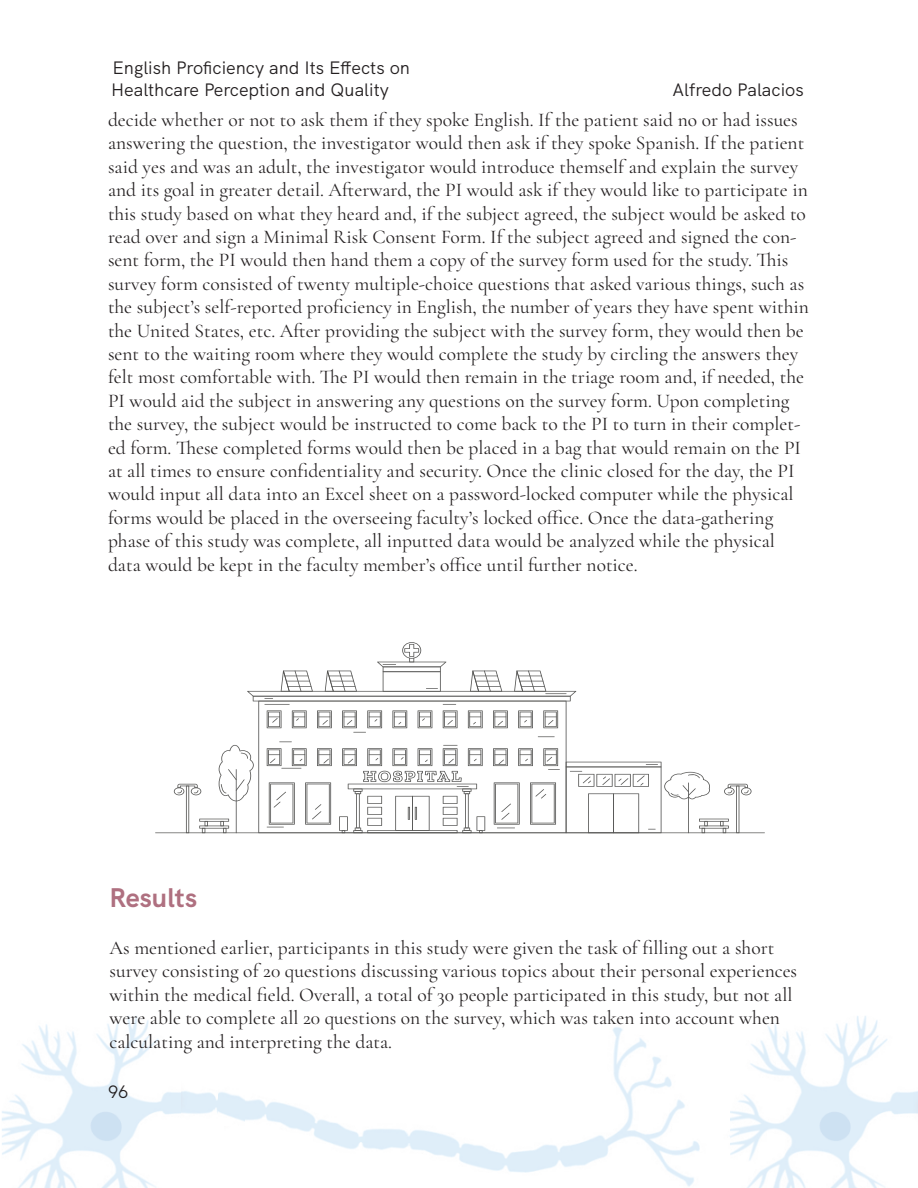
<style>
.page{position:relative;width:918px;height:1188px;background:#fff}
.page>*{position:absolute;margin:0;border:0;box-sizing:border-box;transform-origin:0 0}
.t1{font:700 27px "HK Grotesk";color:#af7080}
.t2{font:19.5px/23.4px "Cormorant Garamond";color:#231f20}
.t3{font:18px/21.6px "HK Grotesk";color:#231f20}
</style>
<div class="page">
<img style="left:2px;top:1016px;width:729px;height:172px">
<img style="left:731px;top:1016px;width:187px;height:172px">
<img style="left:182px;top:1016px;width:42px;height:119px">
<img style="left:218px;top:1016px;width:26px;height:110px">
<svg style="left:155px;top:642px;width:610px;height:191px"></svg>
<p class="t3" style="left:111px;top:56px;width:301px">English Proficiency and Its Effects on<br>Healthcare Perception and Quality</p>
<p class="t3" style="left:673px;top:77px;width:133px">Alfredo Palacios</p>
<p class="t2" style="left:108px;top:108px;width:702px">decide whether or not to ask them if they spoke English. If the patient said no or had issues answering the question, the investigator would then ask if they spoke Spanish. If the patient said yes and was an adult, the investigator would introduce themself and explain the survey and its goal in greater detail. Afterward, the PI would ask if they would like to participate in this study based on what they heard and, if the subject agreed, the subject would be asked to read over and sign a Minimal Risk Consent Form. If the subject agreed and signed the con&shy;sent form, the PI would then hand them a copy of the survey form used for the study. This survey form consisted of twenty multiple-choice questions that asked various things, such as the subject’s self-reported proficiency in English, the number of years they have spent within the United States, etc. After providing the subject with the survey form, they would then be sent to the waiting room where they would complete the study by circling the answers they felt most comfortable with. The PI would then remain in the triage room and, if needed, the PI would aid the subject in answering any questions on the survey form. Upon completing the survey, the subject would be instructed to come back to the PI to turn in their complet&shy;ed form. These completed forms would then be placed in a bag that would remain on the PI at all times to ensure confidentiality and security. Once the clinic closed for the day, the PI would input all data into an Excel sheet on a password-locked computer while the physical forms would be placed in the overseeing faculty’s locked office. Once the data-gathering phase of this study was complete, all inputted data would be analyzed while the physical data would be kept in the faculty member’s office until further notice.</p>
<p class="t1" style="left:110px;top:877px;width:89px">Results</p>
<p class="t2" style="left:110px;top:936px;width:689px">As mentioned earlier, participants in this study were given the task of filling out a short survey consisting of 20 questions discussing various topics about their personal experiences within the medical field. Overall, a total of 30 people participated in this study, but not all were able to complete all 20 questions on the survey, which was taken into account when calculating and interpreting the data.</p>
<p class="t3" style="left:108px;top:1079px;width:22px">96</p>
</div>
